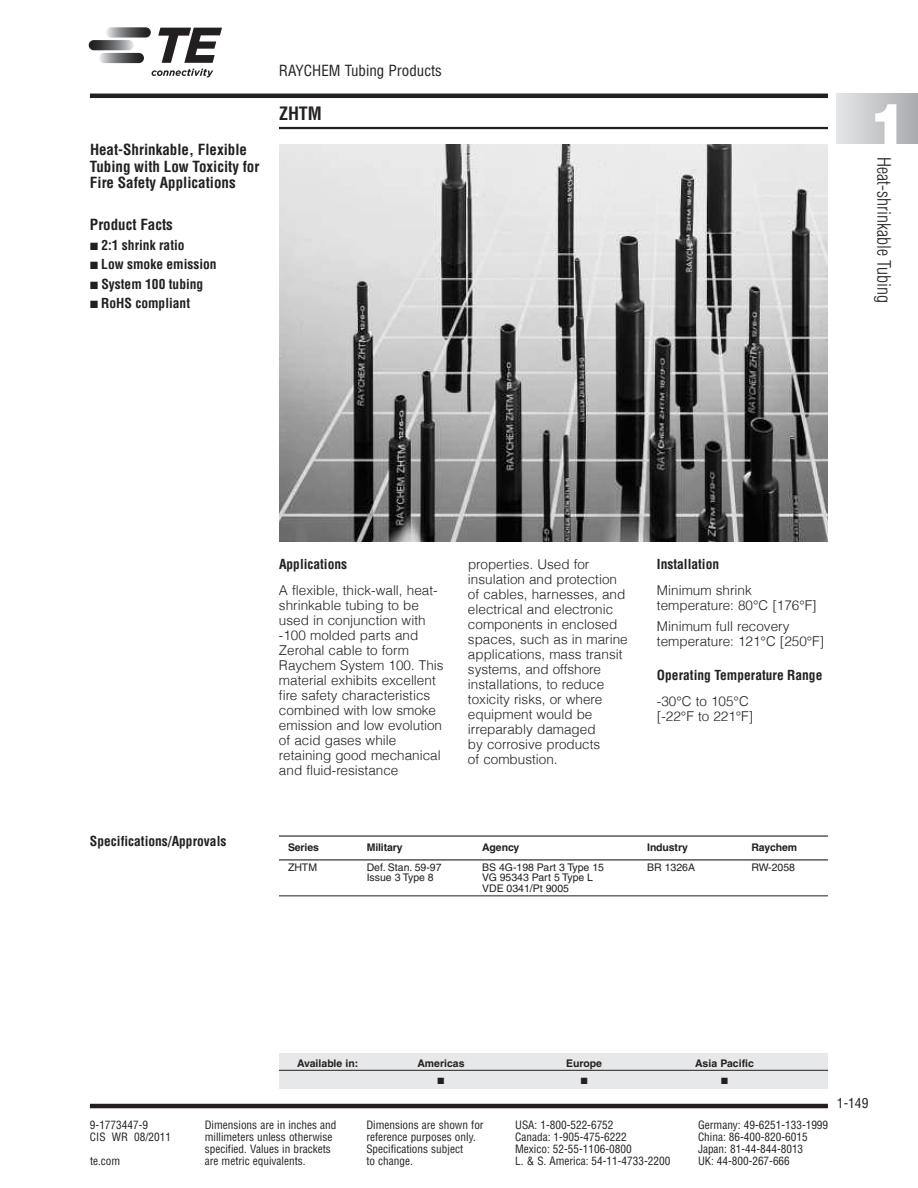
<style>
.page{position:relative;width:918px;height:1188px;background:#fff}
.page>*{position:absolute;margin:0;border:0;box-sizing:border-box;transform-origin:0 0}
.t1{font:900 57px "Helvetica";color:#fff}
.t2{font:300 condensed 18px "Helvetica";color:#231f20}
.t3{font:700 condensed 18px "Helvetica";color:#231f20}
.t4{font:700 condensed 15px/16.5px "Helvetica";color:#231f20}
.t5{font:condensed 15px "Helvetica";color:#231f20}
.t6{font:300 13.5px/15px "Helvetica";color:#231f20}
.t7{font:700 condensed 13.5px "Helvetica";color:#231f20}
.t8{font:condensed 13.5px "Helvetica";color:#231f20}
.t9{font:condensed 11.25px "Helvetica";color:#231f20}
.t10{font:10.5px/10.5px "Helvetica";color:#231f20}
.t11{font:700 10.5px "Helvetica";letter-spacing:-.01em;color:#231f20}
.t12{font:9px "Zapf Dingbats";color:#231f20}
</style>
<div class="page">
<hr style="left:279px;top:127px;width:549px;height:2px;background:#231f20">
<hr style="left:90px;top:94px;width:738px;height:4px;background:#231f20">
<hr style="left:90px;top:1104px;width:738px;height:4px;background:#231f20">
<div style="left:837px;top:94px;width:81px;height:49px;background:linear-gradient(to right,#e5e6e7,#a9aaae)"></div>
<svg style="left:106px;top:27px;width:45px;height:11px"></svg>
<svg style="left:99px;top:53px;width:45px;height:10px"></svg>
<svg style="left:89px;top:40px;width:45px;height:10px"></svg>
<svg style="left:158px;top:28px;width:64px;height:35px"></svg>
<svg style="left:152px;top:69px;width:61px;height:8px"></svg>
<img style="left:279px;top:144px;width:549px;height:397px">
<div style="left:279px;top:1053px;width:549px;height:35px;background:#e7e8e9"></div>
<hr style="left:279px;top:1070px;width:549px;height:1px;background:#231f20">
<hr style="left:279px;top:835px;width:549px;height:2px;background:#231f20">
<hr style="left:279px;top:859px;width:549px;height:1px;background:#231f20">
<hr style="left:279px;top:896px;width:549px;height:1px;background:#231f20">
<p class="t4" style="left:90px;top:142px;width:171px">Heat-Shrinkable, Flexible<br>Tubing with Low Toxicity for<br>Fire Safety Applications</p>
<p class="t4" style="left:90px;top:217px;width:84px">Product Facts</p>
<p class="t7" style="left:90px;top:237px;width:96px">■ 2:1 shrink ratio</p>
<p class="t7" style="left:90px;top:257px;width:128px">■ Low smoke emission</p>
<p class="t7" style="left:90px;top:276px;width:115px">■ System 100 tubing</p>
<p class="t7" style="left:90px;top:296px;width:102px">■ RoHS compliant</p>
<p class="t5" style="left:279px;top:62px;width:164px">RAYCHEM Tubing Products</p>
<h2 class="t3" style="left:279px;top:103px;width:44px">ZHTM</h2>
<h1 class="t1" style="left:870px;top:92px;width:40px">1</h1>
<h2 class="t2" style="left:894px;top:157px;width:147px;rotate:90deg">Heat-shrinkable Tubing</h2>
<p class="t7" style="left:90px;top:833px;width:138px">Specifications/Approvals</p>
<p class="t7" style="left:279px;top:557px;width:70px">Applications</p>
<p class="t6" style="left:279px;top:584px;width:166px">A flexible, thick-wall, heat&shy;shrinkable tubing to be used in conjunction with -100 molded parts and<br>Zerohal cable to form<br>Raychem System 100. This material exhibits excellent fire safety characteristics combined with low smoke emission and low evolution of acid gases while retaining good mechanical and fluid-resistance</p>
<p class="t6" style="left:468px;top:558px;width:161px">properties. Used for insulation and protection of cables, harnesses, and electrical and electronic components in enclosed spaces, such as in marine applications, mass transit systems, and offshore installations, to reduce toxicity risks, or where equipment would be irreparably damaged<br>by corrosive products<br>of combustion.</p>
<p class="t7" style="left:657px;top:557px;width:64px">Installation</p>
<p class="t6" style="left:657px;top:584px;width:161px">Minimum shrink temperature: 80°C [176°F]</p>
<p class="t6" style="left:657px;top:620px;width:169px">Minimum full recovery temperature: 121°C [250°F]</p>
<p class="t7" style="left:657px;top:668px;width:167px">Operating Temperature Range</p>
<p class="t6" style="left:657px;top:695px;width:98px">-30°C to 105°C [-22°F to 221°F]</p>
<p class="t11" style="left:288px;top:843px;width:32px">Series</p>
<p class="t11" style="left:367px;top:843px;width:38px">Military</p>
<p class="t11" style="left:482px;top:843px;width:39px">Agency</p>
<p class="t11" style="left:647px;top:843px;width:42px">Industry</p>
<p class="t11" style="left:752px;top:843px;width:47px">Raychem</p>
<p class="t10" style="left:288px;top:863px;width:31px">ZHTM</p>
<p class="t10" style="left:367px;top:863px;width:76px">Def. Stan. 59-97</p>
<p class="t10" style="left:482px;top:863px;width:123px">BS 4G-198 Part 3 Type 15</p>
<p class="t10" style="left:647px;top:863px;width:49px">BR 1326A</p>
<p class="t10" style="left:751px;top:863px;width:45px">RW-2058</p>
<p class="t10" style="left:367px;top:873px;width:69px">Issue 3 Type 8</p>
<p class="t10" style="left:482px;top:873px;width:113px">VG 95343 Part 5 Type L<br>VDE 0341/Pt 9005</p>
<p class="t11" style="left:297px;top:1059px;width:63px">Available in:</p>
<p class="t11" style="left:417px;top:1059px;width:49px">Americas</p>
<p class="t11" style="left:566px;top:1059px;width:37px">Europe</p>
<p class="t11" style="left:695px;top:1059px;width:60px">Asia Pacific</p>
<p class="t12" style="left:438px;top:1076px;width:8px">■</p>
<p class="t12" style="left:581px;top:1076px;width:8px">■</p>
<p class="t12" style="left:721px;top:1076px;width:8px">■</p>
<p class="t9" style="left:90px;top:1118px;width:60px">9-1773447-9</p>
<p class="t9" style="left:205px;top:1118px;width:133px">Dimensions are in inches and</p>
<p class="t9" style="left:366px;top:1118px;width:119px">Dimensions are shown for</p>
<p class="t9" style="left:515px;top:1118px;width:100px">USA: 1-800-522-6752</p>
<p class="t9" style="left:698px;top:1118px;width:132px">Germany: 49-6251-133-1999</p>
<p class="t9" style="left:90px;top:1130px;width:83px">CIS WR 08/2011</p>
<p class="t9" style="left:205px;top:1130px;width:129px">millimeters unless otherwise</p>
<p class="t9" style="left:366px;top:1130px;width:111px">reference purposes only.</p>
<p class="t9" style="left:515px;top:1130px;width:113px">Canada: 1-905-475-6222</p>
<p class="t9" style="left:698px;top:1130px;width:111px">China: 86-400-820-6015</p>
<p class="t9" style="left:205px;top:1142px;width:128px">specified. Values in brackets</p>
<p class="t9" style="left:366px;top:1142px;width:98px">Specifications subject</p>
<p class="t9" style="left:515px;top:1142px;width:118px">Mexico: 52-55-1106-0800</p>
<p class="t9" style="left:698px;top:1142px;width:107px">Japan: 81-44-844-8013</p>
<p class="t9" style="left:90px;top:1154px;width:32px">te.com</p>
<p class="t9" style="left:205px;top:1154px;width:102px">are metric equivalents.</p>
<p class="t9" style="left:366px;top:1154px;width:48px">to change.</p>
<p class="t9" style="left:515px;top:1154px;width:157px">L. &amp; S. America: 54-11-4733-2200</p>
<p class="t9" style="left:698px;top:1154px;width:93px">UK: 44-800-267-666</p>
<p class="t8" style="left:837px;top:1096px;width:33px">1-149</p>
</div>
